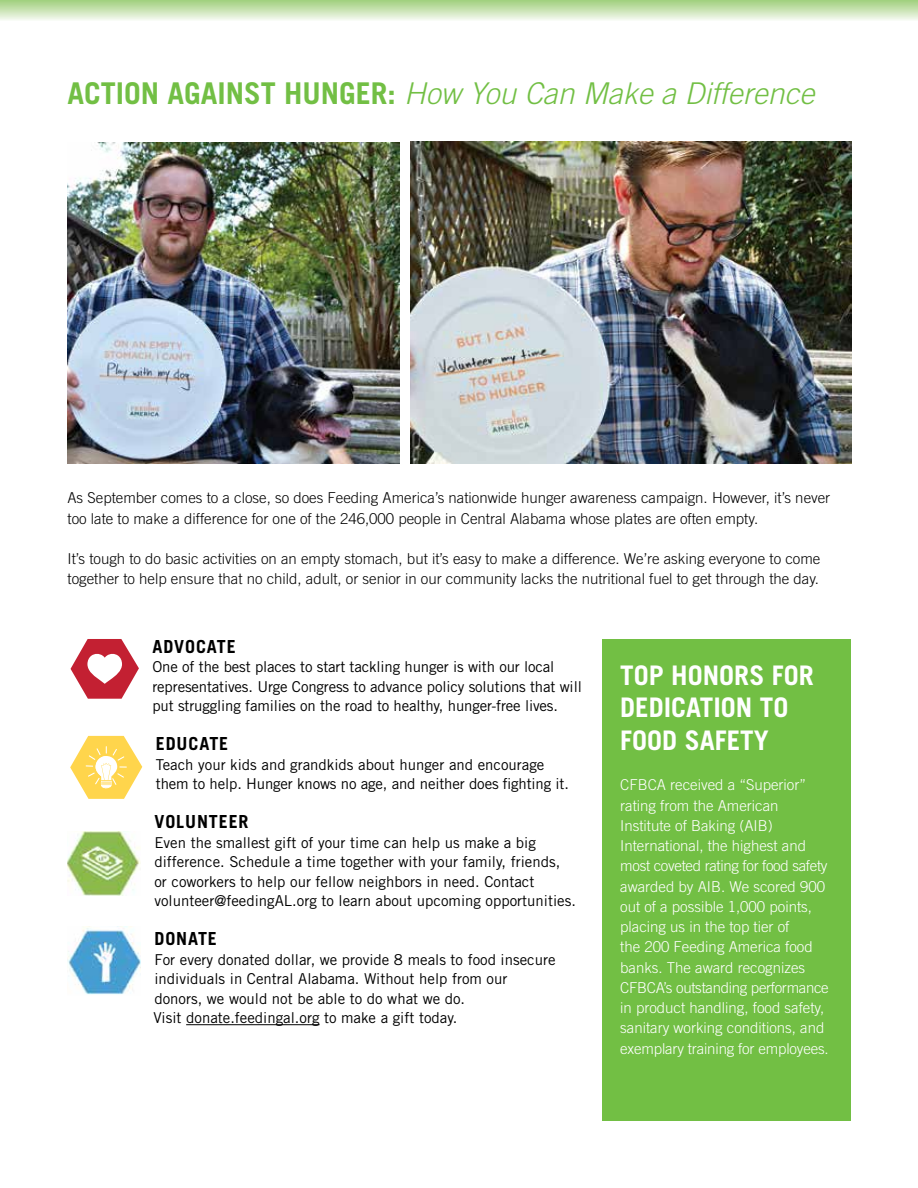
<style>
.page{position:relative;width:918px;height:1188px;background:#fff}
.page>*{position:absolute;margin:0;border:0;box-sizing:border-box;transform-origin:0 0}
.t1{font:italic 300 30px "Trade Gothic";color:#72bf44}
.t2{font:700 27px/32.4px "Trade Gothic";color:#fff}
.t3{font:700 18px "Trade Gothic";letter-spacing:.05em;color:#000}
.t4{font:15px/19.5px "Trade Gothic";color:#000}
.t5{font:300 15px/20.2px "Trade Gothic";color:#000}
.t6{font:300 15px/20.2px "Trade Gothic";color:#fff}
.s1{font-weight:700;font-style:normal}
</style>
<div class="page">
<svg style="left:0;top:0;width:918px;height:20px;background:#c9e3b4"></svg>
<div style="left:602px;top:639px;width:249px;height:481px;background:#72bf44"></div>
<hr style="left:186px;top:1024px;width:134px;height:1px;background:#000">
<svg style="left:71px;top:639px;width:68px;height:60px"></svg>
<img style="left:68px;top:928px;width:73px;height:67px">
<img style="left:68px;top:831px;width:73px;height:64px">
<svg style="left:70px;top:736px;width:72px;height:63px"></svg>
<img style="left:68px;top:143px;width:332px;height:320px">
<img style="left:410px;top:141px;width:441px;height:323px">
<h1 class="t1" style="left:68px;top:75px;width:748px"><span class="s1">ACTION AGAINST HUNGER:</span> How You Can Make a Difference</h1>
<p class="t5" style="left:68px;top:488px;width:764px">As September comes to a close, so does Feeding America’s nationwide hunger awareness campaign. However, it’s never too late to make a difference for one of the 246,000 people in Central Alabama whose plates are often empty.</p>
<p class="t5" style="left:68px;top:548px;width:754px">It’s tough to do basic activities on an empty stomach, but it’s easy to make a difference. We’re asking everyone to come together to help ensure that no child, adult, or senior in our community lacks the nutritional fuel to get through the day.</p>
<p class="t3" style="left:152px;top:635px;width:85px">ADVOCATE</p>
<p class="t4" style="left:152px;top:657px;width:431px">One of the best places to start tackling hunger is with our local representatives. Urge Congress to advance policy solutions that will put struggling families on the road to healthy, hunger-free lives.</p>
<p class="t3" style="left:156px;top:733px;width:74px">EDUCATE</p>
<p class="t4" style="left:156px;top:754px;width:415px">Teach your kids and grandkids about hunger and encourage them to help. Hunger knows no age, and neither does fighting it.</p>
<p class="t3" style="left:154px;top:811px;width:96px">VOLUNTEER</p>
<p class="t4" style="left:154px;top:832px;width:423px">Even the smallest gift of your time can help us make a big difference. Schedule a time together with your family, friends, or coworkers to help our fellow neighbors in need. Contact volunteer@feedingAL.org to learn about upcoming opportunities.</p>
<p class="t3" style="left:154px;top:928px;width:64px">DONATE</p>
<p class="t4" style="left:154px;top:949px;width:404px">For every donated dollar, we provide 8 meals to food insecure individuals in Central Alabama. Without help from our donors, we would not be able to do what we do.<br>Visit donate.feedingal.org to make a gift today.</p>
<h2 class="t2" style="left:620px;top:659px;width:195px">TOP HONORS FOR<br>DEDICATION TO<br>FOOD SAFETY</h2>
<p class="t6" style="left:620px;top:775px;width:210px">CFBCA received a “Superior” rating from the American<br>Institute of Baking (AIB)<br>International, the highest and most coveted rating for food safety awarded by AIB. We scored 900 out of a possible 1,000 points, placing us in the top tier of<br>the 200 Feeding America food banks. The award recognizes<br>CFBCA’s outstanding performance in product handling, food safety, sanitary working conditions, and exemplary training for employees.</p>
</div>
